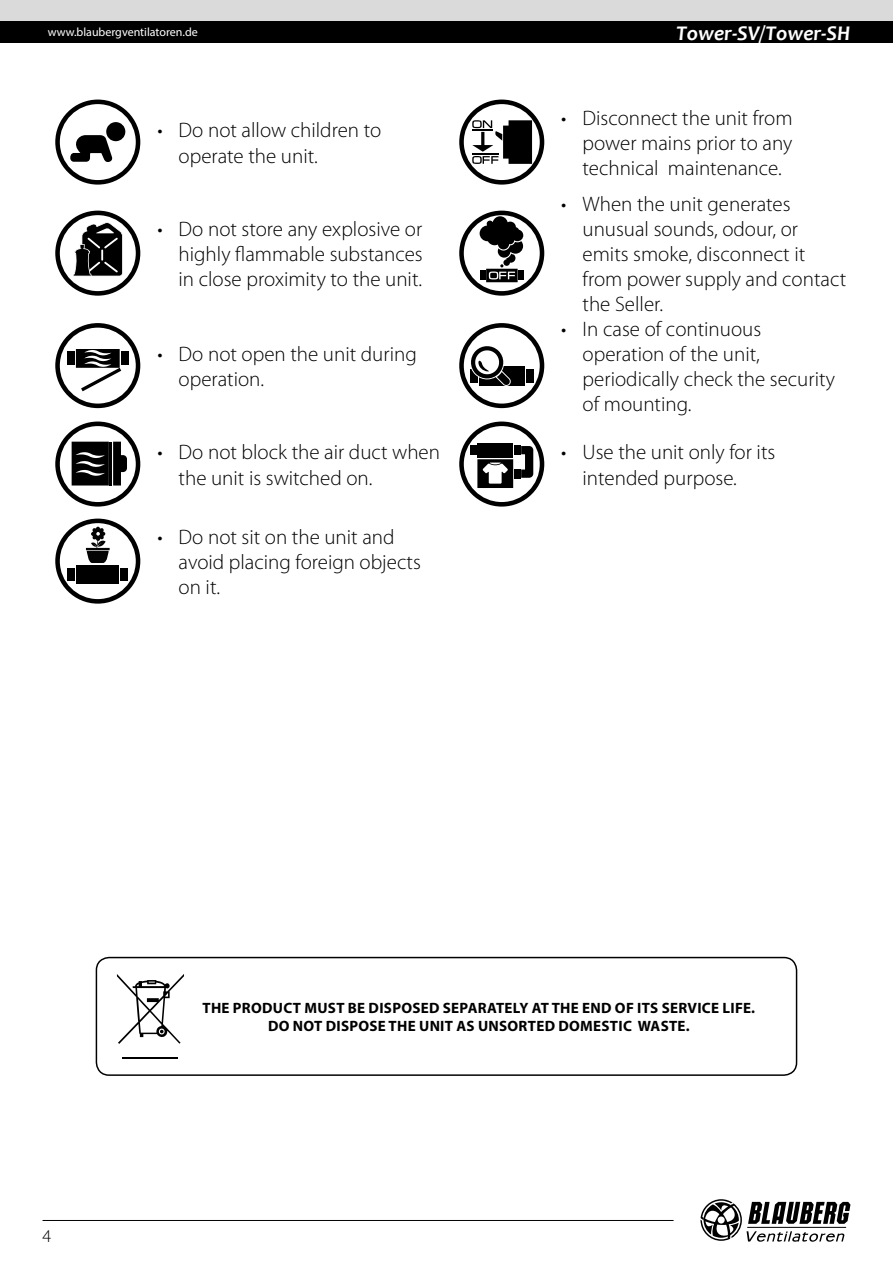
<style>
.page{position:relative;width:893px;height:1263px;background:#fff}
.page>*{position:absolute;margin:0;border:0;box-sizing:border-box;transform-origin:0 0}
.t1{font:300 21px/25.2px "Myriad Pro";color:#000}
.t2{font:italic 700 21px "Candara";color:#fff}
.t3{font:300 18px "Myriad Pro";color:#000}
.t4{font:700 15px/18px "Myriad Pro";letter-spacing:.02em;color:#000;text-align:center}
.t5{font:12px "Myriad Pro";color:#fff}
</style>
<div class="page">
<div style="left:0;top:0;width:893px;height:21px;background:#dadada"></div>
<div style="left:0;top:21px;width:893px;height:22px;background:#000"></div>
<svg style="left:700px;top:1199px;width:150px;height:43px"></svg>
<hr style="left:43px;top:1220px;width:631px;height:1px;background:#000">
<div style="left:96px;top:957px;width:701px;height:119px;border:1px solid #000;border-radius:13px"></div>
<svg style="left:117px;top:974px;width:67px;height:70px"></svg>
<hr style="left:123px;top:1058px;width:55px;height:1px;background:#000">
<svg style="left:55px;top:100px;width:85px;height:85px"></svg>
<div style="left:106px;top:122px;width:19px;height:19px;background:#000;border-radius:50%"></div>
<svg style="left:459px;top:100px;width:85px;height:85px"></svg>
<svg style="left:55px;top:211px;width:85px;height:85px"></svg>
<svg style="left:459px;top:211px;width:85px;height:85px"></svg>
<svg style="left:55px;top:323px;width:85px;height:85px"></svg>
<svg style="left:459px;top:323px;width:85px;height:85px"></svg>
<svg style="left:55px;top:421px;width:85px;height:86px"></svg>
<svg style="left:459px;top:421px;width:85px;height:86px"></svg>
<svg style="left:55px;top:519px;width:85px;height:85px"></svg>
<p class="t5" style="left:48px;top:25px;width:152px">www.blaubergventilatoren.de</p>
<p class="t2" style="left:676px;top:20px;width:176px">Tower-SV/Tower-SH</p>
<p class="t1" style="left:179px;top:118px;width:204px;text-indent:-21px">• Do not allow children to operate the unit.</p>
<p class="t1" style="left:179px;top:217px;width:246px;text-align:justify;text-indent:-21px">• Do not store any explosive or highly flammable substances in close proximity to the unit.</p>
<p class="t1" style="left:179px;top:342px;width:240px;text-indent:-21px">• Do not open the unit during operation.</p>
<p class="t1" style="left:583px;top:105px;width:211px;text-align:justify;text-indent:-21px">• Disconnect the unit from power mains prior to any technical maintenance.</p>
<p class="t1" style="left:583px;top:191px;width:265px;text-indent:-21px">• When the unit generates unusual sounds, odour, or emits smoke, disconnect it from power supply and contact the Seller.</p>
<p class="t1" style="left:583px;top:316px;width:254px;text-indent:-21px">• In case of continuous operation of the unit, periodically check the security of mounting.</p>
<p class="t1" style="left:179px;top:440px;width:263px;text-indent:-21px">• Do not block the air duct when the unit is switched on.</p>
<p class="t1" style="left:583px;top:440px;width:194px;text-indent:-21px">• Use the unit only for its intended purpose.</p>
<p class="t1" style="left:179px;top:524px;width:244px;text-indent:-21px">• Do not sit on the unit and avoid placing foreign objects on it.</p>
<p class="t3" style="left:43px;top:1226px;width:10px">4</p>
<p class="t4" style="left:202px;top:998px;width:554px">THE PRODUCT MUST BE DISPOSED SEPARATELY AT THE END OF ITS SERVICE LIFE.<br>DO NOT DISPOSE THE UNIT AS UNSORTED DOMESTIC WASTE.</p>
</div>
